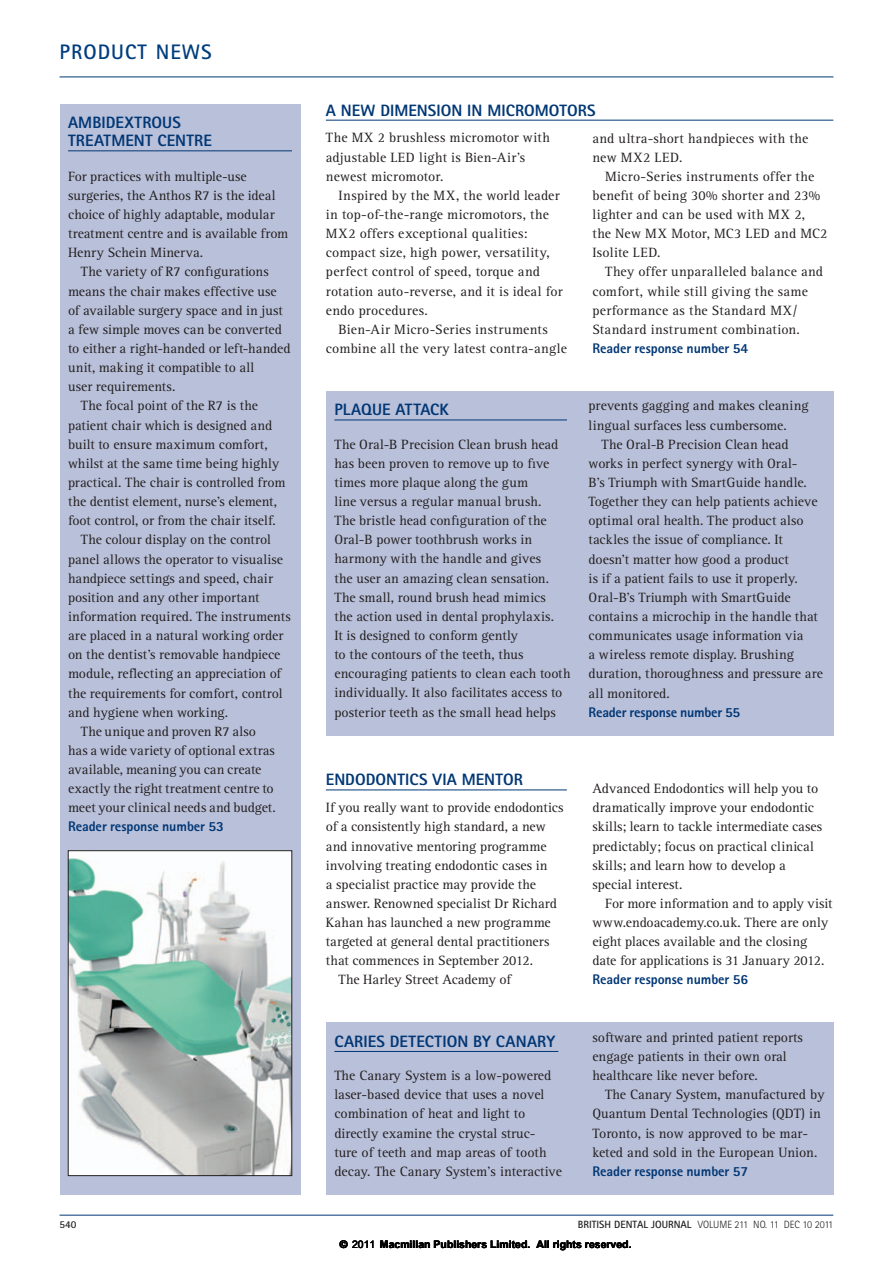
<style>
.page{position:relative;width:893px;height:1263px;background:#fff}
.page>*{position:absolute;margin:0;border:0;box-sizing:border-box;transform-origin:0 0}
.t1{font:700 21px "Rotis Sans Serif Std";letter-spacing:.05em;color:#013d7d}
._1_BDJ_trade_heading{font:800 16.5px/18px "Rotis Sans Serif Std";letter-spacing:.005em;color:#013775}
._1_BDJ_body{font:13.95px/19.2px "Rotis Serif Std";letter-spacing:.005em;color:#231f20}
._1_BDJ_body_fullout{font:13.95px/19.2px "Rotis Serif Std";color:#231f20}
.body_fullout{font:13.95px/19.2px "Rotis Serif Std";color:#231f20}
._1_BDJ_trade_reader{font:13.95px/19px "Rotis Serif Std";color:#231f20}
.body{font:13.95px/19.2px "Rotis Serif Std";color:#231f20}
._1_BDJ_body-2{font:13.95px/19.2px "Rotis Serif Std";letter-spacing:.025em;color:#231f20;text-align:center}
._1_BDJ_trade_reader-2{font:800 13.95px "Rotis Sans Serif Std";letter-spacing:-.005em;color:#013775}
.t2{font:700 10.5px "Arial";color:#000}
.t3{font:300 10.5px "Rotis Sans Serif Std";color:#231f20}
.t4{font:700 10.5px "Rotis Sans Serif Std";color:#231f20}
.s1{font-family:"Rotis Sans Serif Std";font-weight:800;color:#013775}
.s2{font-weight:700}
.s3{font-family:"Helvetica"}
.s4{font-weight:400}
</style>
<div class="page">
<div style="left:326px;top:391px;width:507px;height:345px;background:#b9c0d9"></div>
<div style="left:60px;top:104px;width:240px;height:1091px;background:#b9c0d9"></div>
<hr style="left:60px;top:77px;width:773px;height:1px;background:#013775">
<hr style="left:326px;top:120px;width:507px;height:1px;background:#013775">
<hr style="left:68px;top:150px;width:224px;height:1px;background:#013775">
<hr style="left:334px;top:420px;width:233px;height:1px;background:#013775">
<img style="left:70px;top:852px;width:220px;height:322px">
<div style="left:68px;top:850px;width:224px;height:326px;border:1px solid #231f20"></div>
<hr style="left:326px;top:789px;width:241px;height:1px;background:#013775">
<div style="left:326px;top:1023px;width:507px;height:172px;background:#b9c0d9"></div>
<hr style="left:334px;top:1051px;width:224px;height:1px;background:#013775">
<hr style="left:60px;top:1215px;width:773px;height:1px;background:#013775">
<p class="t1" style="left:60px;top:39px;width:154px">PRODUCT NEWS</p>
<p class="_1_BDJ_trade_heading" style="left:68px;top:113px;width:145px">AMBIDEXTROUS<br>TREATMENT CENTRE</p>
<p class="_1_BDJ_body_fullout" style="left:68px;top:167px;width:222px">For practices with multiple-use surgeries, the Anthos R7 is the ideal choice of highly adaptable, modular treatment centre and is available from Henry Schein Minerva.</p>
<p class="_1_BDJ_body" style="left:68px;top:263px;width:224px;text-indent:13px">The variety of R7 configurations means the chair makes effective use of available surgery space and in just a few simple moves can be converted to either a right-handed or left-handed unit, making it compatible to all<br>user requirements.</p>
<p class="_1_BDJ_body" style="left:68px;top:397px;width:219px;text-indent:13px">The focal point of the R7 is the patient chair which is designed and built to ensure maximum comfort, whilst at the same time being highly practical. The chair is controlled from the dentist element, nurse’s element, foot control, or from the chair itself.</p>
<p class="_1_BDJ_body" style="left:68px;top:531px;width:224px;text-indent:13px">The colour display on the control panel allows the operator to visualise handpiece settings and speed, chair position and any other important information required. The instruments are placed in a natural working order on the dentist’s removable handpiece module, reflecting an appreciation of the requirements for comfort, control and hygiene when working.</p>
<p class="_1_BDJ_trade_reader" style="left:68px;top:722px;width:209px;text-indent:13px">The unique and proven R7 also has a wide variety of optional extras available, meaning you can create exactly the right treatment centre to meet your clinical needs and budget.<br><span class="s1">Reader response number 53</span></p>
<p class="_1_BDJ_trade_heading" style="left:326px;top:101px;width:271px">A NEW DIMENSION IN MICROMOTORS</p>
<p class="_1_BDJ_body_fullout" style="left:326px;top:129px;width:226px">The MX 2 brushless micromotor with adjustable LED light is Bien-Air’s newest micromotor.</p>
<p class="_1_BDJ_body" style="left:326px;top:186px;width:238px;text-indent:13px">Inspired by the MX, the world leader in top-of-the-range micromotors, the MX2 offers exceptional qualities: compact size, high power, versatility, perfect control of speed, torque and rotation auto-reverse, and it is ideal for endo procedures.</p>
<p class="_1_BDJ_body-2" style="left:326px;top:320px;width:242px">Bien-Air Micro-Series instruments combine all the very latest contra-angle</p>
<p class="_1_BDJ_trade_heading" style="left:334px;top:400px;width:116px">PLAQUE ATTACK</p>
<p class="_1_BDJ_body_fullout" style="left:334px;top:435px;width:238px">The Oral-B Precision Clean brush head has been proven to remove up to five times more plaque along the gum<br>line versus a regular manual brush.<br>The bristle head configuration of the Oral-B power toothbrush works in harmony with the handle and gives<br>the user an amazing clean sensation.<br>The small, round brush head mimics<br>the action used in dental prophylaxis.<br>It is designed to conform gently<br>to the contours of the teeth, thus encouraging patients to clean each tooth individually. It also facilitates access to posterior teeth as the small head helps</p>
<p class="_1_BDJ_body-2" style="left:592px;top:129px;width:217px;text-align:left">and ultra-short handpieces with the new MX2 LED.</p>
<p class="_1_BDJ_body" style="left:592px;top:167px;width:237px;text-indent:13px">Micro-Series instruments offer the benefit of being 30% shorter and 23% lighter and can be used with MX 2, the New MX Motor, MC3 LED and MC2<br>Isolite LED.</p>
<p class="_1_BDJ_body" style="left:592px;top:263px;width:232px;text-indent:13px">They offer unparalleled balance and comfort, while still giving the same performance as the Standard MX/ Standard instrument combination.</p>
<p class="_1_BDJ_trade_reader-2" style="left:592px;top:339px;width:157px">Reader response number 54</p>
<p class="_1_BDJ_body_fullout" style="left:589px;top:397px;width:222px">prevents gagging and makes cleaning lingual surfaces less cumbersome.</p>
<p class="_1_BDJ_body" style="left:589px;top:435px;width:236px;text-indent:13px">The Oral-B Precision Clean head works in perfect synergy with Oral-<br>B’s Triumph with SmartGuide handle.<br>Together they can help patients achieve optimal oral health. The product also tackles the issue of compliance. It doesn’t matter how good a product<br>is if a patient fails to use it properly.<br>Oral-B’s Triumph with SmartGuide contains a microchip in the handle that communicates usage information via<br>a wireless remote display. Brushing duration, thoroughness and pressure are all monitored.</p>
<p class="_1_BDJ_trade_reader-2" style="left:589px;top:703px;width:153px">Reader response number 55</p>
<p class="_1_BDJ_trade_heading" style="left:326px;top:770px;width:198px">ENDODONTICS VIA MENTOR</p>
<p class="_1_BDJ_body_fullout" style="left:326px;top:798px;width:239px">If you really want to provide endodontics of a consistently high standard, a new and innovative mentoring programme involving treating endodontic cases in<br>a specialist practice may provide the answer. Renowned specialist Dr Richard Kahan has launched a new programme targeted at general dental practitioners that commences in September 2012.</p>
<p class="_1_BDJ_body" style="left:339px;top:971px;width:174px">The Harley Street Academy of</p>
<p class="_1_BDJ_trade_heading" style="left:334px;top:1032px;width:222px">CARIES DETECTION BY CANARY</p>
<p class="body_fullout" style="left:334px;top:1066px;width:229px">The Canary System is a low-powered laser-based device that uses a novel combination of heat and light to directly examine the crystal struc&shy;ture of teeth and map areas of tooth decay. The Canary System’s interactive</p>
<p class="_1_BDJ_body" style="left:592px;top:779px;width:231px">Advanced Endodontics will help you to dramatically improve your endodontic skills; learn to tackle intermediate cases predictably; focus on practical clinical skills; and learn how to develop a special interest.</p>
<p class="_1_BDJ_body" style="left:592px;top:894px;width:242px;text-indent:13px">For more information and to apply visit www.endoacademy.co.uk. There are only eight places available and the closing date for applications is 31 January 2012.</p>
<p class="_1_BDJ_trade_reader-2" style="left:592px;top:971px;width:157px">Reader response number 56</p>
<p class="body_fullout" style="left:592px;top:1028px;width:212px">software and printed patient reports engage patients in their own oral healthcare like never before.</p>
<p class="body" style="left:592px;top:1085px;width:234px;text-indent:13px">The Canary System, manufactured by Quantum Dental Technologies (QDT) in Toronto, is now approved to be mar&shy;keted and sold in the European Union.</p>
<p class="_1_BDJ_trade_reader-2" style="left:592px;top:1162px;width:157px">Reader response number 57</p>
<p class="t4" style="left:60px;top:1218px;width:18px">540</p>
<p class="t3" style="left:578px;top:1219px;width:257px"><span class="s2">BRITISH DENTAL JOURNAL</span> VOLUME 211 NO. 11 DEC 10 2011</p>
<p class="t2" style="left:340px;top:1237px;width:293px"><span class="s3">©</span> <span class="s4">2011</span> Macmillan Publishers Limited. All rights reserved.</p>
</div>
